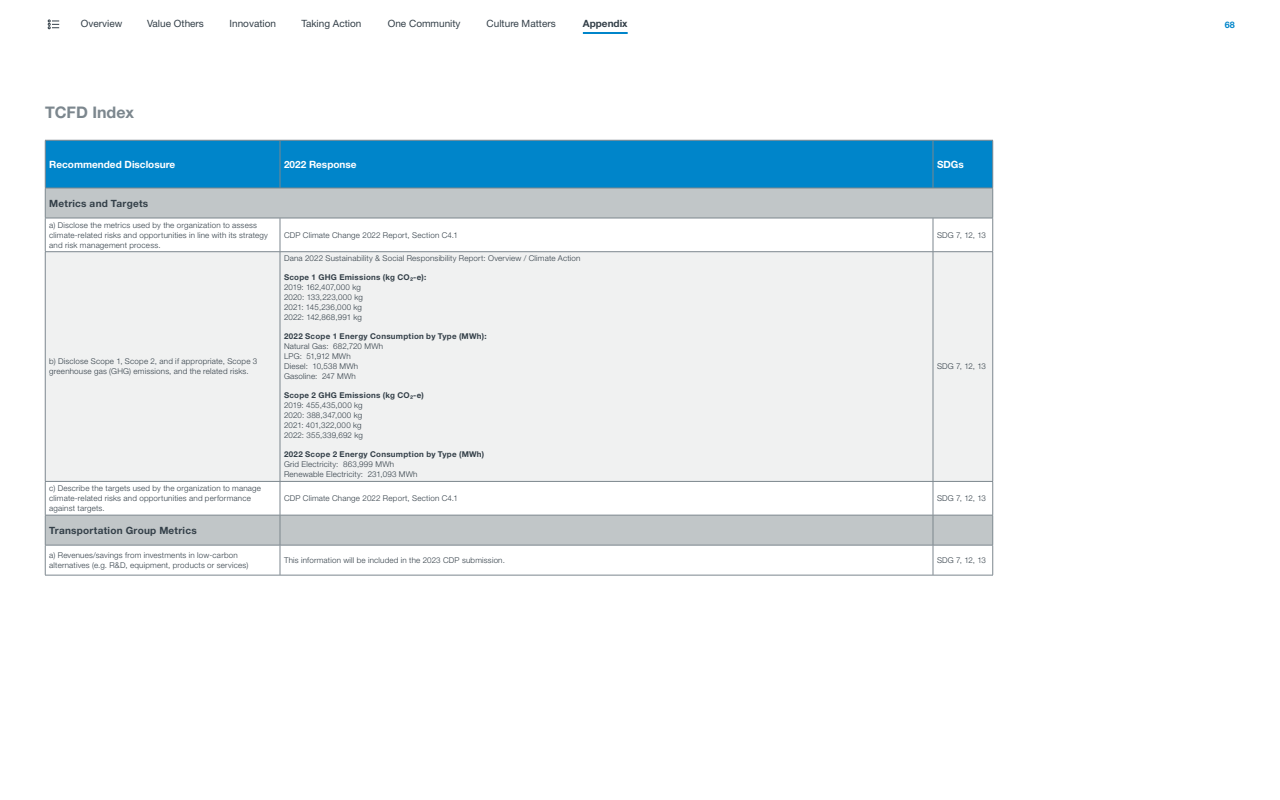
<style>
.page{position:relative;width:1280px;height:800px;background:#fff}
.page>*{position:absolute;margin:0;border:0;box-sizing:border-box;transform-origin:0 0}
.t1{font:700 16px "Helvetica Neue LT Pro";color:#7c878e}
.t2{font:10px "Helvetica Neue LT Pro";color:#333f48}
.Main_Text{font:700 10px "Helvetica Neue LT Pro";letter-spacing:.025em;color:#333f48}
.Main_Text-2{font:700 10px "Helvetica Neue LT Pro";color:#fff}
.Main_Text-3{font:700 10px "Helvetica Neue LT Pro";color:#333f48}
.t3{font:700 9px "Helvetica Neue LT Pro";color:#0085ca}
.Main_Text-4{font:300 8px/10px "Helvetica Neue LT Pro";letter-spacing:.025em;color:#333f48}
.Main_Text-5{font:700 8px "Helvetica Neue LT Pro";letter-spacing:.03em;color:#333f48}
.s1{font-weight:700}
</style>
<div class="page">
<hr style="left:583px;top:32px;width:45px;height:2px;background:#0085ca">
<svg style="left:48px;top:19px;width:11px;height:10px"></svg>
<div style="left:46px;top:141px;width:946px;height:47px;background:#0085ca"></div>
<svg style="left:46px;top:189px;width:946px;height:356px"></svg>
<div style="left:46px;top:252px;width:946px;height:229px;background:#f0f1f1"></div>
<hr style="left:45px;top:515px;width:235px;height:1px;background:#7c878e">
<hr style="left:45px;top:515px;width:1px;height:30px;background:#7c878e">
<hr style="left:280px;top:515px;width:653px;height:1px;background:#7c878e">
<hr style="left:933px;top:515px;width:60px;height:1px;background:#7c878e">
<hr style="left:992px;top:515px;width:1px;height:30px;background:#7c878e">
<hr style="left:45px;top:545px;width:235px;height:1px;background:#7c878e">
<hr style="left:280px;top:545px;width:653px;height:1px;background:#7c878e">
<hr style="left:933px;top:545px;width:60px;height:1px;background:#7c878e">
<hr style="left:45px;top:188px;width:1px;height:30px;background:#7c878e">
<hr style="left:992px;top:188px;width:1px;height:30px;background:#7c878e">
<hr style="left:45px;top:218px;width:235px;height:1px;background:#7c878e">
<hr style="left:280px;top:218px;width:653px;height:1px;background:#7c878e">
<hr style="left:933px;top:218px;width:60px;height:1px;background:#7c878e">
<hr style="left:45px;top:251px;width:235px;height:1px;background:#7c878e">
<hr style="left:280px;top:251px;width:653px;height:1px;background:#7c878e">
<hr style="left:933px;top:251px;width:60px;height:1px;background:#7c878e">
<hr style="left:45px;top:481px;width:235px;height:1px;background:#7c878e">
<hr style="left:280px;top:481px;width:653px;height:1px;background:#7c878e">
<hr style="left:933px;top:481px;width:60px;height:1px;background:#7c878e">
<hr style="left:45px;top:575px;width:235px;height:1px;background:#7c878e">
<hr style="left:280px;top:575px;width:653px;height:1px;background:#7c878e">
<hr style="left:933px;top:575px;width:60px;height:1px;background:#7c878e">
<hr style="left:45px;top:218px;width:1px;height:33px;background:#7c878e">
<hr style="left:280px;top:218px;width:1px;height:33px;background:#7c878e">
<hr style="left:933px;top:218px;width:1px;height:33px;background:#7c878e">
<hr style="left:992px;top:218px;width:1px;height:33px;background:#7c878e">
<hr style="left:45px;top:252px;width:1px;height:229px;background:#7c878e">
<hr style="left:280px;top:252px;width:1px;height:229px;background:#7c878e">
<hr style="left:933px;top:252px;width:1px;height:229px;background:#7c878e">
<hr style="left:992px;top:252px;width:1px;height:229px;background:#7c878e">
<hr style="left:45px;top:482px;width:1px;height:33px;background:#7c878e">
<hr style="left:280px;top:482px;width:1px;height:33px;background:#7c878e">
<hr style="left:933px;top:482px;width:1px;height:33px;background:#7c878e">
<hr style="left:992px;top:482px;width:1px;height:33px;background:#7c878e">
<hr style="left:280px;top:515px;width:1px;height:30px;background:#7c878e">
<hr style="left:933px;top:515px;width:1px;height:30px;background:#7c878e">
<hr style="left:45px;top:545px;width:1px;height:30px;background:#7c878e">
<hr style="left:280px;top:545px;width:1px;height:30px;background:#7c878e">
<hr style="left:933px;top:545px;width:1px;height:30px;background:#7c878e">
<hr style="left:992px;top:545px;width:1px;height:30px;background:#7c878e">
<hr style="left:45px;top:140px;width:235px;height:1px;background:#7c878e">
<hr style="left:45px;top:140px;width:1px;height:48px;background:#7c878e">
<hr style="left:280px;top:140px;width:653px;height:1px;background:#7c878e">
<hr style="left:280px;top:140px;width:1px;height:48px;background:#7c878e">
<hr style="left:933px;top:140px;width:60px;height:1px;background:#7c878e">
<hr style="left:933px;top:140px;width:1px;height:48px;background:#7c878e">
<hr style="left:992px;top:140px;width:1px;height:48px;background:#7c878e">
<hr style="left:45px;top:188px;width:235px;height:1px;background:#7c878e">
<hr style="left:280px;top:188px;width:653px;height:1px;background:#7c878e">
<hr style="left:933px;top:188px;width:60px;height:1px;background:#7c878e">
<p class="t2" style="left:81px;top:17px;width:43px">Overview</p>
<p class="t2" style="left:147px;top:17px;width:58px">Value Others</p>
<p class="t2" style="left:230px;top:17px;width:48px">Innovation</p>
<p class="t2" style="left:301px;top:17px;width:62px">Taking Action</p>
<p class="t2" style="left:388px;top:17px;width:74px">One Community</p>
<p class="t2" style="left:487px;top:17px;width:71px">Culture Matters</p>
<p class="Main_Text-3" style="left:583px;top:17px;width:46px">Appendix</p>
<p class="t3" style="left:1225px;top:20px;width:12px">68</p>
<p class="t1" style="left:45px;top:102px;width:91px">TCFD Index</p>
<p class="Main_Text-2" style="left:49px;top:158px;width:127px">Recommended Disclosure</p>
<p class="Main_Text-2" style="left:284px;top:158px;width:74px">2022 Response</p>
<p class="Main_Text-2" style="left:937px;top:158px;width:28px">SDGs</p>
<p class="Main_Text" style="left:49px;top:197px;width:100px">Metrics and Targets</p>
<p class="Main_Text-4" style="left:49px;top:220px;width:220px">a) Disclose the metrics used by the organization to assess climate-related risks and opportunities in line with its strategy and risk management process.</p>
<p class="Main_Text-4" style="left:284px;top:230px;width:175px">CDP Climate Change 2022 Report, Section C4.1</p>
<p class="Main_Text-4" style="left:937px;top:230px;width:50px">SDG 7, 12, 13</p>
<p class="Main_Text-4" style="left:49px;top:356px;width:210px">b) Disclose Scope 1, Scope 2, and if appropriate, Scope 3 greenhouse gas (GHG) emissions, and the related risks.</p>
<p class="Main_Text-4" style="left:284px;top:253px;width:298px">Dana 2022 Sustainability &amp; Social Responsibility Report: Overview / Climate Action</p>
<p class="Main_Text-5" style="left:284px;top:273px;width:144px">Scope 1 GHG Emissions (kg CO -e):</p>
<p class="Main_Text-5" style="left:410px;top:277px;width:5px">²</p>
<p class="Main_Text-4" style="left:284px;top:282px;width:80px">2019: 162,407,000 kg<br>2020: 133,223,000 kg<br>2021: 145,236,000 kg<br>2022: 142,868,991 kg</p>
<p class="Main_Text-4" style="left:284px;top:331px;width:204px"><span class="s1">2022 Scope 1 Energy Consumption by Type (MWh):<br></span>Natural Gas: 682,720 MWh<br>LPG: 51,912 MWh<br>Diesel: 10,538 MWh<br>Gasoline: 247 MWh</p>
<p class="Main_Text-5" style="left:284px;top:391px;width:141px">Scope 2 GHG Emissions (kg CO -e)</p>
<p class="Main_Text-5" style="left:410px;top:395px;width:5px">²</p>
<p class="Main_Text-4" style="left:284px;top:400px;width:80px">2019: 455,435,000 kg<br>2020: 388,347,000 kg<br>2021: 401,322,000 kg<br>2022: 355,339,692 kg</p>
<p class="Main_Text-4" style="left:284px;top:449px;width:202px"><span class="s1">2022 Scope 2 Energy Consumption by Type (MWh)<br></span>Grid Electricity: 863,999 MWh<br>Renewable Electricity: 231,093 MWh</p>
<p class="Main_Text-4" style="left:937px;top:361px;width:50px">SDG 7, 12, 13</p>
<p class="Main_Text-4" style="left:49px;top:483px;width:213px">c) Describe the targets used by the organization to manage climate-related risks and opportunities and performance against targets.</p>
<p class="Main_Text-4" style="left:284px;top:493px;width:175px">CDP Climate Change 2022 Report, Section C4.1</p>
<p class="Main_Text-4" style="left:937px;top:493px;width:50px">SDG 7, 12, 13</p>
<p class="Main_Text" style="left:49px;top:524px;width:149px">Transportation Group Metrics</p>
<p class="Main_Text-4" style="left:49px;top:550px;width:201px">a) Revenues/savings from investments in low-carbon alternatives (e.g. R&amp;D, equipment, products or services)</p>
<p class="Main_Text-4" style="left:284px;top:555px;width:222px">This information will be included in the 2023 CDP submission.</p>
<p class="Main_Text-4" style="left:937px;top:555px;width:50px">SDG 7, 12, 13</p>
</div>
